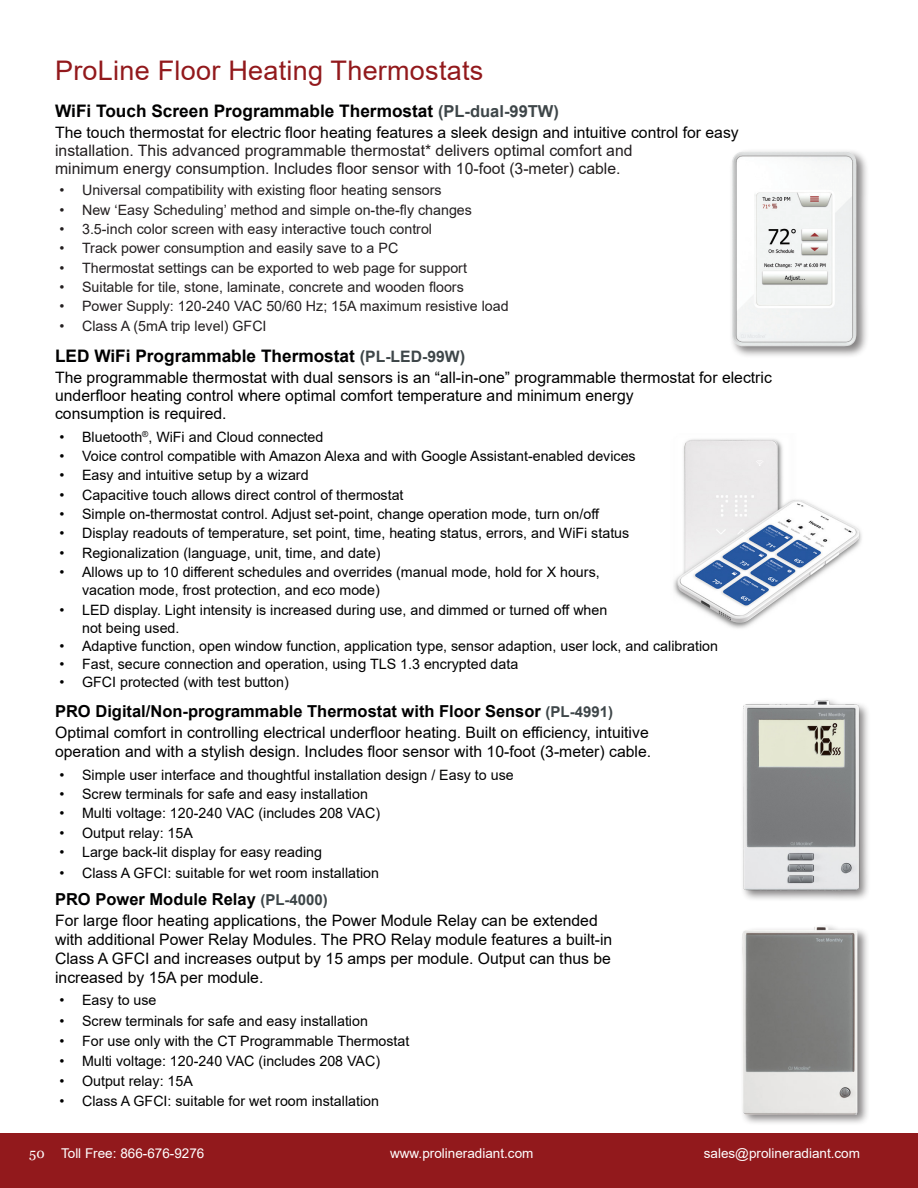
<style>
.page{position:relative;width:918px;height:1188px;background:#fff}
.page>*{position:absolute;margin:0;border:0;box-sizing:border-box;transform-origin:0 0}
.t1{font:27px "Arial";letter-spacing:.01em;color:#92191c}
.t2{font:700 17.25px "Arial";color:#000001}
.t3{font:700 16.5px "Arial";color:#000001}
.t4{font:15.75px/18.9px "Arial";color:#000001}
.t5{font:15.75px "Arial";color:#231f20}
.t6{font:14.25px/18px "Arial";color:#000001}
.t7{font:14.25px "Arial";color:#231f20}
.t8{font:13.5px "Arial";color:#fff}
.t9{font:13.5px "Georgia";color:#fff}
.s1{font-size:16.5px;color:#3e4649}
.s2{font-size:15.75px;color:#3e4649}
.s3{font-size:15px;color:#3e4649}
</style>
<div class="page">
<div style="left:0;top:1134px;width:918px;height:54px;background:#92191c"></div>
<div style="left:729px;top:149px;width:140px;height:210px;background:#231f20;opacity:.55"></div>
<img style="left:732px;top:151px;width:125px;height:195px">
<div style="left:740px;top:924px;width:130px;height:202px;background:#231f20;opacity:.55"></div>
<img style="left:740px;top:924px;width:124px;height:196px">
<div style="left:741px;top:697px;width:130px;height:205px;background:#231f20;opacity:.55"></div>
<img style="left:741px;top:697px;width:122px;height:194px">
<img style="left:673px;top:439px;width:189px;height:190px">
<p class="t1" style="left:55px;top:52px;width:430px">ProLine Floor Heating Thermostats</p>
<p class="t2" style="left:55px;top:99px;width:505px">WiFi Touch Screen Programmable Thermostat <span class="s1">(PL-dual-99TW)</span></p>
<p class="t4" style="left:55px;top:123px;width:685px">The touch thermostat for electric floor heating features a sleek design and intuitive control for easy</p>
<p class="t5" style="left:55px;top:140px;width:579px">installation. This advanced programmable thermostat* delivers optimal comfort and</p>
<p class="t5" style="left:55px;top:158px;width:567px">minimum energy consumption. Includes floor sensor with 10-foot (3-meter) cable.</p>
<p class="t7" style="left:60px;top:180px;width:384px">• Universal compatibility with existing floor heating sensors</p>
<p class="t7" style="left:60px;top:200px;width:414px">• New ‘Easy Scheduling’ method and simple on-the-fly changes</p>
<p class="t7" style="left:60px;top:219px;width:374px">• 3.5-inch color screen with easy interactive touch control</p>
<p class="t7" style="left:60px;top:238px;width:340px">• Track power consumption and easily save to a PC</p>
<p class="t7" style="left:60px;top:258px;width:409px">• Thermostat settings can be exported to web page for support</p>
<p class="t7" style="left:60px;top:277px;width:406px">• Suitable for tile, stone, laminate, concrete and wooden floors</p>
<p class="t7" style="left:60px;top:296px;width:451px">• Power Supply: 120-240 VAC 50/60 Hz; 15A maximum resistive load</p>
<p class="t7" style="left:60px;top:316px;width:209px">• Class A (5mA trip level) GFCI</p>
<p class="t2" style="left:55px;top:344px;width:412px">LED WiFi Programmable Thermostat <span class="s1">(</span><span class="s2">PL-LED-99W</span><span class="s1">)</span></p>
<p class="t4" style="left:55px;top:368px;width:718px;line-height:18px">The programmable thermostat with dual sensors is an “all-in-one” programmable thermostat for electric underfloor heating control where optimal comfort temperature and minimum energy<br>consumption is required.</p>
<p class="t6" style="left:60px;top:428px;width:265px">• Bluetooth<sup>®</sup>, WiFi and Cloud connected</p>
<p class="t6" style="left:60px;top:447px;width:578px">• Voice control compatible with Amazon Alexa and with Google Assistant-enabled devices</p>
<p class="t6" style="left:60px;top:466px;width:251px">• Easy and intuitive setup by a wizard</p>
<p class="t6" style="left:60px;top:486px;width:346px">• Capacitive touch allows direct control of thermostat</p>
<p class="t6" style="left:60px;top:505px;width:541px">• Simple on-thermostat control. Adjust set-point, change operation mode, turn on/off</p>
<p class="t6" style="left:60px;top:524px;width:571px">• Display readouts of temperature, set point, time, heating status, errors, and WiFi status</p>
<p class="t6" style="left:60px;top:544px;width:323px">• Regionalization (language, unit, time, and date)</p>
<p class="t6" style="left:82px;top:563px;width:519px;text-indent:-22px">• Allows up to 10 different schedules and overrides (manual mode, hold for X hours, vacation mode, frost protection, and eco mode)</p>
<p class="t6" style="left:82px;top:600px;width:527px;text-indent:-22px">• LED display. Light intensity is increased during use, and dimmed or turned off when not being used.</p>
<p class="t6" style="left:60px;top:636px;width:660px">• Adaptive function, open window function, application type, sensor adaption, user lock, and calibration</p>
<p class="t6" style="left:60px;top:654px;width:460px">• Fast, secure connection and operation, using TLS 1.3 encrypted data</p>
<p class="t6" style="left:60px;top:672px;width:231px">• GFCI protected (with test button)</p>
<p class="t3" style="left:55px;top:700px;width:559px">PRO Digital/Non-programmable Thermostat with Floor Sensor <span class="s3">(PL-4991)</span></p>
<p class="t4" style="left:55px;top:723px;width:598px">Optimal comfort in controlling electrical underfloor heating. Built on efficiency, intuitive operation and with a stylish design. Includes floor sensor with 10-foot (3-meter) cable.</p>
<p class="t6" style="left:60px;top:766px;width:456px">• Simple user interface and thoughtful installation design / Easy to use</p>
<p class="t6" style="left:60px;top:785px;width:310px">• Screw terminals for safe and easy installation</p>
<p class="t6" style="left:60px;top:804px;width:322px">• Multi voltage: 120-240 VAC (includes 208 VAC)</p>
<p class="t6" style="left:60px;top:824px;width:135px">• Output relay: 15A</p>
<p class="t6" style="left:60px;top:843px;width:264px">• Large back-lit display for easy reading</p>
<p class="t6" style="left:60px;top:864px;width:321px">• Class A GFCI: suitable for wet room installation</p>
<p class="t3" style="left:55px;top:888px;width:274px">PRO Power Module Relay <span class="s3">(PL-4000)</span></p>
<p class="t4" style="left:55px;top:911px;width:559px">For large floor heating applications, the Power Module Relay can be extended with additional Power Relay Modules. The PRO Relay module features a built-in Class A GFCI and increases output by 15 amps per module. Output can thus be increased by 15A per module.</p>
<p class="t6" style="left:60px;top:991px;width:98px">• Easy to use</p>
<p class="t6" style="left:60px;top:1012px;width:310px">• Screw terminals for safe and easy installation</p>
<p class="t6" style="left:60px;top:1032px;width:351px">• For use only with the CT Programmable Thermostat</p>
<p class="t6" style="left:60px;top:1052px;width:322px">• Multi voltage: 120-240 VAC (includes 208 VAC)</p>
<p class="t6" style="left:60px;top:1072px;width:135px">• Output relay: 15A</p>
<p class="t6" style="left:60px;top:1092px;width:321px">• Class A GFCI: suitable for wet room installation</p>
<p class="t9" style="left:29px;top:1145px;width:17px">50</p>
<p class="t8" style="left:61px;top:1144px;width:145px">Toll Free: 866-676-9276</p>
<p class="t8" style="left:390px;top:1144px;width:145px">www.prolineradiant.com</p>
<p class="t8" style="left:704px;top:1144px;width:158px">sales@prolineradiant.com</p>
</div>
